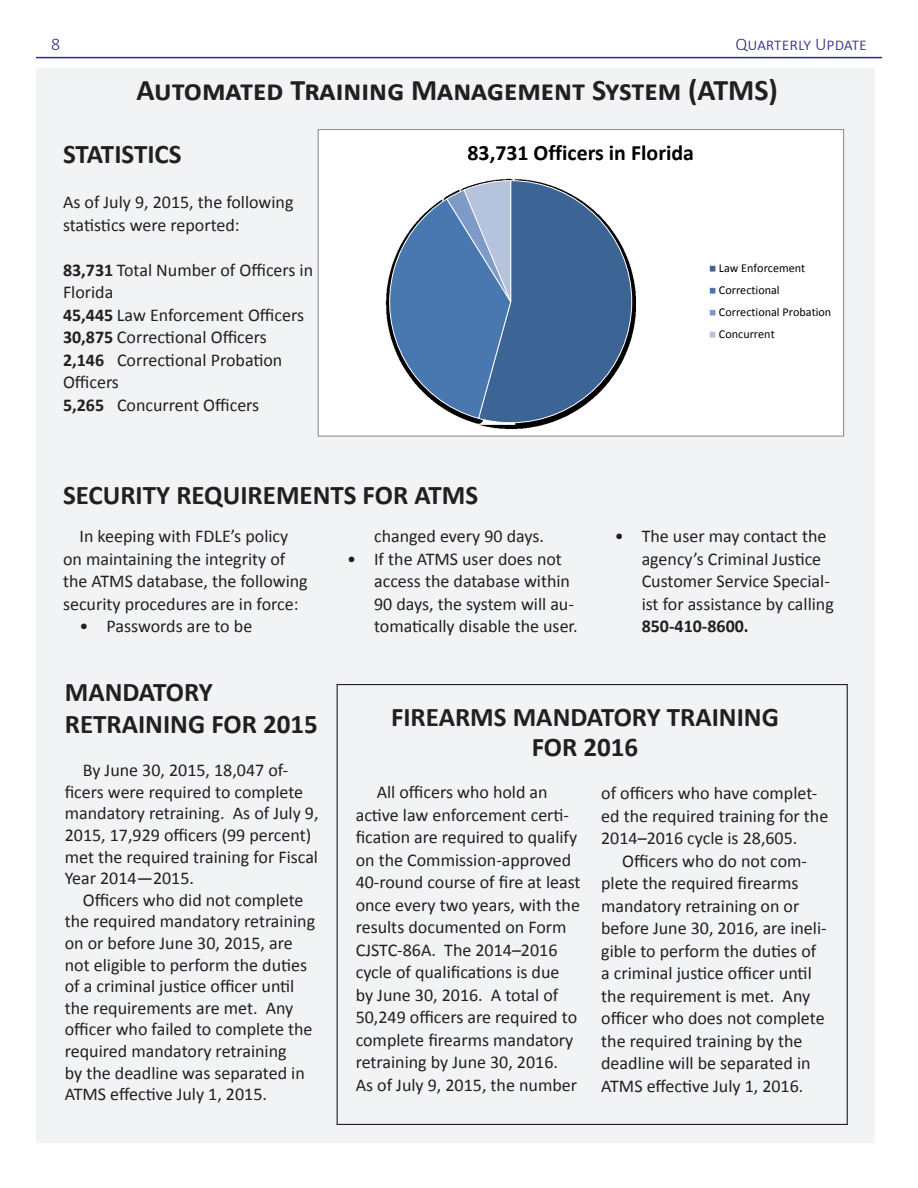
<style>
.page{position:relative;width:918px;height:1188px;background:#fff}
.page>*{position:absolute;margin:0;border:0;box-sizing:border-box;transform-origin:0 0}
.t1{font:700 30px "Calibri";color:#231f20}
.t2{font:700 27px/32.4px "Calibri";color:#231f20}
.t3{font:700 21.9px "Calibri";color:#000}
.t4{font:18px/22.5px "Calibri";color:#231f20}
.t5{font:300 18px "Calibri";color:#2d2c84}
.t6{font:12.15px/22px "Calibri";color:#000}
.s1{font-weight:700}
</style>
<div class="page">
<hr style="left:36px;top:57px;width:846px;height:1px;background:#2d2c84">
<div style="left:36px;top:68px;width:839px;height:1075px;background:#f2f3f4"></div>
<div style="left:318px;top:130px;width:526px;height:306px;background:#fff"></div>
<img style="left:479px;top:178px;width:157px;height:251px">
<svg style="left:385px;top:180px;width:248px;height:244px"></svg>
<div style="left:709px;top:265px;width:7px;height:7px;background:#3c6494"></div>
<div style="left:709px;top:265px;width:7px;height:7px;border:1px solid #f9f9f9"></div>
<div style="left:709px;top:287px;width:7px;height:7px;background:#4978b1"></div>
<div style="left:709px;top:287px;width:7px;height:8px;border:1px solid #f9f9f9"></div>
<div style="left:709px;top:309px;width:7px;height:7px;background:#7e9bc8"></div>
<div style="left:709px;top:309px;width:7px;height:7px;border:1px solid #f9f9f9"></div>
<div style="left:709px;top:331px;width:7px;height:7px;background:#b6c3dc"></div>
<div style="left:709px;top:331px;width:7px;height:7px;border:1px solid #f9f9f9"></div>
<div style="left:318px;top:130px;width:526px;height:307px;border:1px solid #868686"></div>
<p class="t5" style="left:51px;top:32px;width:11px">8</p>
<p class="t5" style="left:735px;top:32px;width:133px">Quarterly Update</p>
<p class="t1" style="left:136px;top:71px;width:643px">Automated Training Management System (ATMS)</p>
<p class="t3" style="left:468px;top:138px;width:228px">83,731 Officers in Florida</p>
<p class="t2" style="left:63px;top:138px;width:120px">STATISTICS</p>
<p class="t4" style="left:63px;top:191px;width:232px">As of July 9, 2015, the following statistics were reported:</p>
<p class="t4" style="left:63px;top:259px;width:252px"><span class="s1">83,731</span> Total Number of Officers in<br>Florida</p>
<p class="t4" style="left:63px;top:304px;width:243px"><span class="s1">45,445</span> Law Enforcement Officers</p>
<p class="t4" style="left:63px;top:326px;width:205px"><span class="s1">30,875</span> Correctional Officers</p>
<p class="t4" style="left:63px;top:349px;width:221px"><span class="s1">2,146</span> Correctional Probation<br>Officers</p>
<p class="t4" style="left:63px;top:394px;width:198px"><span class="s1">5,265</span> Concurrent Officers</p>
<p class="t6" style="left:719px;top:257px;width:114px">Law Enforcement<br>Correctional<br>Correctional Probation<br>Concurrent</p>
<p class="t2" style="left:63px;top:479px;width:417px">SECURITY REQUIREMENTS FOR ATMS</p>
<p class="t4" style="left:63px;top:525px;width:246px;text-indent:16px">In keeping with FDLE’s policy on maintaining the integrity of the ATMS database, the following security procedures are in force:</p>
<p class="t4" style="left:80px;top:615px;width:174px">• Passwords are to be</p>
<p class="t4" style="left:374px;top:525px;width:171px">changed every 90 days.</p>
<p class="t4" style="left:374px;top:548px;width:205px;text-indent:-27px">• If the ATMS user does not access the database within<br>90 days, the system will au&shy;tomatically disable the user.</p>
<p class="t4" style="left:642px;top:525px;width:194px;text-indent:-27px">• The user may contact the agency’s Criminal Justice<br>Customer Service Special&shy;ist for assistance by calling<br><span class="s1">850-410-8600.</span></p>
<p class="t2" style="left:65px;top:675px;width:255px">MANDATORY<br>RETRAINING FOR 2015</p>
<p class="t4" style="left:65px;top:760px;width:255px;line-height:21.6px;text-indent:18px">By June 30, 2015, 18,047 of&shy;ficers were required to complete mandatory retraining. As of July 9,<br>2015, 17,929 officers (99 percent) met the required training for Fiscal<br>Year 2014—2015.</p>
<p class="t4" style="left:65px;top:889px;width:252px;line-height:21.6px;text-indent:18px">Officers who did not complete the required mandatory retraining on or before June 30, 2015, are not eligible to perform the duties of a criminal justice officer until the requirements are met. Any officer who failed to complete the required mandatory retraining<br>by the deadline was separated in<br>ATMS effective July 1, 2015.</p>
<p class="t2" style="left:391px;top:702px;width:389px;line-height:30px;text-align:center">FIREARMS MANDATORY TRAINING<br>FOR 2016</p>
<p class="t4" style="left:356px;top:781px;width:226px;text-indent:21px">All officers who hold an active law enforcement certi&shy;fication are required to qualify on the Commission-approved<br>40-round course of fire at least once every two years, with the results documented on Form<br>CJSTC-86A. The 2014–2016 cycle of qualifications is due by June 30, 2016. A total of<br>50,249 officers are required to complete firearms mandatory retraining by June 30, 2016.<br>As of July 9, 2015, the number</p>
<p class="t4" style="left:601px;top:782px;width:229px">of officers who have complet&shy;ed the required training for the<br>2014–2016 cycle is 28,605.</p>
<p class="t4" style="left:601px;top:849px;width:227px;text-indent:21px">Officers who do not com&shy;plete the required firearms mandatory retraining on or before June 30, 2016, are ineli&shy;gible to perform the duties of a criminal justice officer until the requirement is met. Any officer who does not complete the required training by the deadline will be separated in<br>ATMS effective July 1, 2016.</p>
</div>
